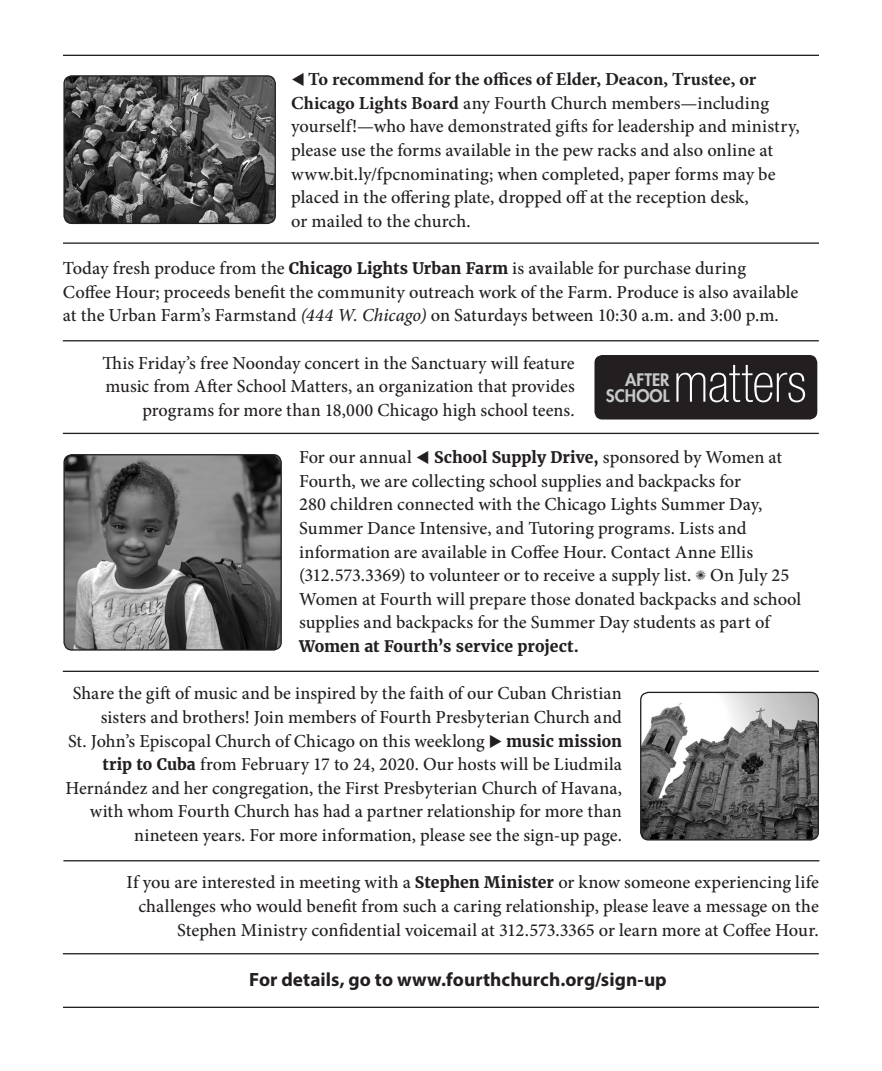
<style>
.page{position:relative;width:882px;height:1071px;background:#fff}
.page>*{position:absolute;margin:0;border:0;box-sizing:border-box;transform-origin:0 0}
.t1{font:100 condensed 54.25px "Helvetica Neue LT Std";letter-spacing:-.005em;color:#fff}
.t2{font:700 19.25px "Myriad Pro";letter-spacing:.005em;color:#231f20}
.t3{font:500 18.38px/23.6px "Minion Pro";color:#231f20}
.t4{font:800 16.8px/15.4px "Futura Std";letter-spacing:.005em;color:#c7c8ca;text-align:right}
.t5{font:700 15.75px "Merriweather";letter-spacing:.005em;color:#231f20}
.s1{font-weight:700}
.s2{font-family:"Merriweather";font-weight:700;font-size:15.75px}
.s3{font-style:italic}
</style>
<div class="page">
<hr style="left:63px;top:55px;width:756px;height:1px;background:#231f20">
<hr style="left:63px;top:340px;width:756px;height:1px;background:#231f20">
<hr style="left:63px;top:433px;width:756px;height:1px;background:#231f20">
<hr style="left:63px;top:1007px;width:756px;height:1px;background:#231f20">
<hr style="left:63px;top:953px;width:756px;height:1px;background:#231f20">
<img style="left:65px;top:456px;width:215px;height:193px">
<div style="left:63px;top:454px;width:219px;height:197px;border:1px solid #231f20;border-radius:8px"></div>
<hr style="left:63px;top:671px;width:756px;height:1px;background:#231f20">
<hr style="left:63px;top:242px;width:756px;height:2px;background:#231f20">
<img style="left:65px;top:77px;width:209px;height:145px">
<div style="left:63px;top:75px;width:213px;height:149px;border:1px solid #231f20;border-radius:8px"></div>
<hr style="left:63px;top:860px;width:756px;height:1px;background:#231f20">
<img style="left:641px;top:692px;width:177px;height:147px">
<div style="left:640px;top:692px;width:179px;height:149px;border:1px solid #231f20;border-radius:8px"></div>
<div style="left:595px;top:355px;width:222px;height:65px;background:#231f20;border-radius:8px"></div>
<p class="t3" style="left:291px;top:67px;width:510px">▼ <span class="s1">To recommend for the offices of Elder, Deacon, Trustee, or Chicago Lights Board</span> any Fourth Church members—including yourself!—who have demonstrated gifts for leadership and ministry, please use the forms available in the pew racks and also online at www.bit.ly/fpcnominating; when completed, paper forms may be placed in the offering plate, dropped off at the reception desk,<br>or mailed to the church.</p>
<p class="t3" style="left:63px;top:256px;width:737px">Today fresh produce from the <span class="s2">Chicago Lights Urban Farm</span> is available for purchase during<br>Coffee Hour; proceeds benefit the community outreach work of the Farm. Produce is also available at the Urban Farm’s Farmstand <span class="s3">(444 W. Chicago)</span> on Saturdays between 10:30 a.m. and 3:00 p.m.</p>
<p class="t3" style="left:102px;top:351px;width:474px;text-align:right">This Friday’s free Noonday concert in the Sanctuary will feature music from After School Matters, an organization that provides programs for more than 18,000 Chicago high school teens.</p>
<p class="t3" style="left:299px;top:445px;width:504px">For our annual ▼ <span class="s2">School Supply Drive,</span> sponsored by Women at Fourth, we are collecting school supplies and backpacks for<br>280 children connected with the Chicago Lights Summer Day, Summer Dance Intensive, and Tutoring programs. Lists and information are available in Coffee Hour. Contact Anne Ellis (312.573.3369) to volunteer or to receive a supply list. ✺ On July 25<br>Women at Fourth will prepare those donated backpacks and school supplies and backpacks for the Summer Day students as part of</p>
<p class="t5" style="left:299px;top:637px;width:281px">Women at Fourth’s service project.</p>
<p class="t3" style="left:65px;top:682px;width:558px;text-align:right">Share the gift of music and be inspired by the faith of our Cuban Christian sisters and brothers! Join members of Fourth Presbyterian Church and<br>St. John’s Episcopal Church of Chicago on this weeklong ◆ <span class="s2">music mission trip to Cuba</span> from February 17 to 24, 2020. Our hosts will be Liudmila Hernández and her congregation, the First Presbyterian Church of Havana, with whom Fourth Church has had a partner relationship for more than nineteen years. For more information, please see the sign-up page.</p>
<p class="t3" style="left:127px;top:871px;width:694px;text-align:right">If you are interested in meeting with a <span class="s2">Stephen Minister</span> or know someone experiencing life challenges who would benefit from such a caring relationship, please leave a message on the<br>Stephen Ministry confidential voicemail at 312.573.3365 or learn more at Coffee Hour.</p>
<p class="t2" style="left:249px;top:967px;width:419px">For details, go to www.fourthchurch.org/sign-up</p>
<p class="t4" style="left:606px;top:372px;width:65px">AFTER<br>SCHOOL</p>
<p class="t1" style="left:673px;top:352px;width:135px">matters</p>
</div>
